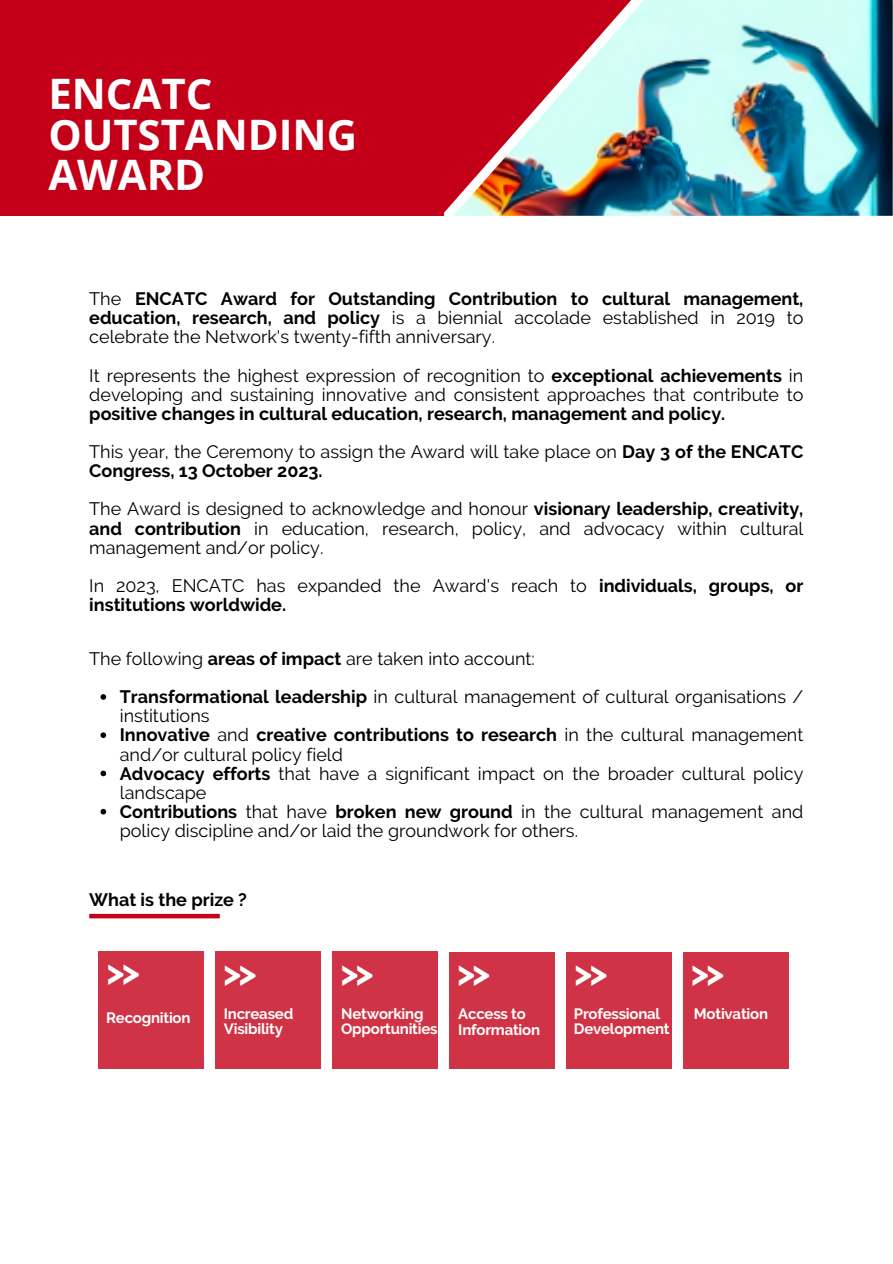
<style>
.page{position:relative;width:893px;height:1264px;background:#fff}
.page>*{position:absolute;margin:0;border:0;box-sizing:border-box;transform-origin:0 0}
.t1{font:700 42px/40.5px "Open Sans";color:#fff}
.t2{font:700 36px "Raleway";color:#fff}
.t3{font:18px/19px "Raleway";color:#000}
.t4{font:700 18px/19px "Raleway";color:#000}
.t5{font:700 15px/15.8px "Raleway";letter-spacing:-.015em;color:#fff}
.s1{font-weight:700}
.s2{font-weight:400}
</style>
<div class="page">
<div style="left:0;top:0;width:443px;height:216px;background:#c30017"></div>
<img style="left:702px;top:0;width:190px;height:216px">
<img style="left:443px;top:0;width:259px;height:216px">
<svg style="left:100px;top:694px;width:6px;height:5px"></svg>
<svg style="left:100px;top:732px;width:6px;height:6px"></svg>
<svg style="left:100px;top:770px;width:6px;height:6px"></svg>
<svg style="left:100px;top:808px;width:6px;height:6px"></svg>
<div style="left:98px;top:951px;width:106px;height:117px;background:#cf3345"></div>
<div style="left:215px;top:951px;width:106px;height:117px;background:#cf3345"></div>
<div style="left:332px;top:951px;width:106px;height:117px;background:#cf3345"></div>
<div style="left:449px;top:951px;width:105px;height:117px;background:#cf3345"></div>
<div style="left:566px;top:951px;width:106px;height:117px;background:#cf3345"></div>
<div style="left:682px;top:952px;width:106px;height:116px;background:#cf3345"></div>
<div style="left:89px;top:913px;width:131px;height:5px;background:#c30017"></div>
<p class="t1" style="left:48px;top:73px;width:310px">ENCATC<br>OUTSTANDING<br>AWARD</p>
<p class="t3" style="left:89px;top:289px;width:715px;text-align:justify">The <span class="s1">ENCATC Award for Outstanding Contribution to cultural management, education, research, and policy</span> is a biennial accolade established in 2019 to celebrate the Network's twenty-fifth anniversary.</p>
<p class="t3" style="left:89px;top:366px;width:715px;text-align:justify">It represents the highest expression of recognition to <span class="s1">exceptional achievements</span> in developing and sustaining innovative and consistent approaches that contribute to <span class="s1">positive changes in cultural education, research, management and policy.</span></p>
<p class="t3" style="left:89px;top:442px;width:715px">This year, the Ceremony to assign the Award will take place on <span class="s1">Day 3 of the ENCATC<br>Congress, 13 October 2023.</span></p>
<p class="t3" style="left:89px;top:499px;width:715px;text-align:justify">The Award is designed to acknowledge and honour <span class="s1">visionary leadership, creativity, and contribution</span> in education, research, policy, and advocacy within cultural management and/or policy.</p>
<p class="t4" style="left:89px;top:576px;width:715px"><span class="s2">In 2023, ENCATC has expanded the Award's reach to</span> individuals, groups, or institutions worldwide.</p>
<p class="t3" style="left:89px;top:649px;width:447px">The following <span class="s1">areas of impact</span> are taken into account:</p>
<p class="t3" style="left:120px;top:687px;width:685px"><span class="s1">Transformational leadership</span> in cultural management of cultural organisations / institutions</p>
<p class="t3" style="left:120px;top:725px;width:685px"><span class="s1">Innovative</span> and <span class="s1">creative contributions to research</span> in the cultural management and/or cultural policy field</p>
<p class="t3" style="left:120px;top:763px;width:685px"><span class="s1">Advocacy efforts</span> that have a significant impact on the broader cultural policy landscape</p>
<p class="t3" style="left:120px;top:802px;width:685px"><span class="s1">Contributions</span> that have <span class="s1">broken new ground</span> in the cultural management and policy discipline and/or laid the groundwork for others.</p>
<p class="t4" style="left:89px;top:889px;width:159px">What is the prize ?</p>
<p class="t2" style="left:106px;top:950px;width:35px">&gt;&gt;</p>
<p class="t5" style="left:106px;top:1010px;width:86px">Recognition</p>
<p class="t2" style="left:223px;top:950px;width:35px">&gt;&gt;</p>
<p class="t5" style="left:224px;top:1005px;width:71px">Increased<br>Visibility</p>
<p class="t2" style="left:340px;top:950px;width:35px">&gt;&gt;</p>
<p class="t5" style="left:341px;top:1005px;width:98px">Networking<br>Opportunities</p>
<p class="t2" style="left:456px;top:951px;width:35px">&gt;&gt;</p>
<p class="t5" style="left:458px;top:1005px;width:83px">Access to<br>Information</p>
<p class="t2" style="left:574px;top:951px;width:35px">&gt;&gt;</p>
<p class="t5" style="left:574px;top:1005px;width:97px">Professional<br>Development</p>
<p class="t2" style="left:690px;top:951px;width:35px">&gt;&gt;</p>
<p class="t5" style="left:693px;top:1005px;width:76px">Motivation</p>
</div>
